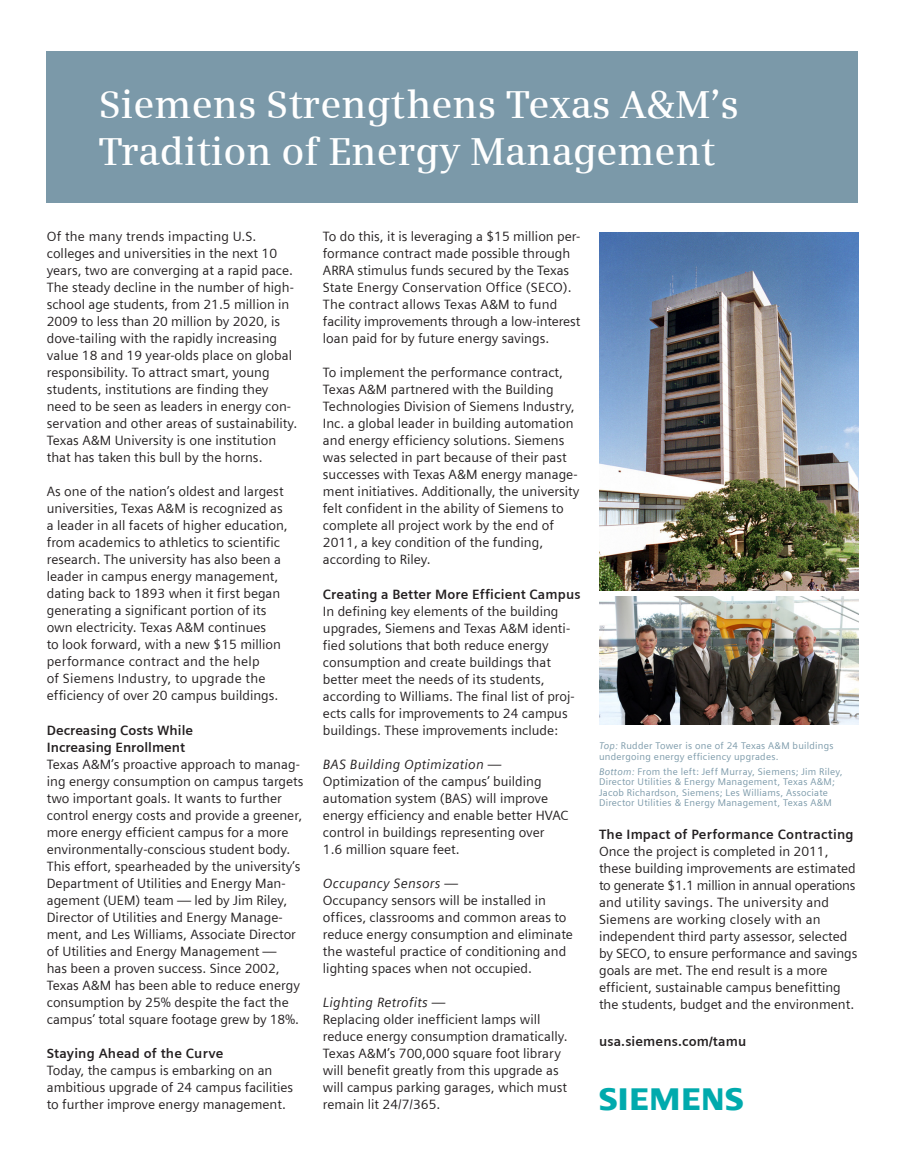
<style>
.page{position:relative;width:905px;height:1175px;background:#fff}
.page>*{position:absolute;margin:0;border:0;box-sizing:border-box;transform-origin:0 0}
._01__Headline__26pt{font:600 39px/46.8px "Siemens Serif";color:#fff}
._04__Marginal_notes{font:31.5px "Siemens Logo";color:#00aaad}
._03__Copy_Roman__9pt{font:13.5px/17px "Siemens Sans";color:#231f20}
._02__Subhead___9pt_4{font:700 13.5px/17px "Siemens Sans";letter-spacing:.01em;color:#231f20}
.copy_italic{font:italic 13.5px "Siemens Sans";letter-spacing:.015em;color:#231f20}
._03__Copy_Roman__9pt-2{font:700 13.5px "Siemens Sans";letter-spacing:.01em;color:#231f20}
._04__Marginal_notes-2{font:9.75px/10.5px "Siemens Sans";letter-spacing:.025em;color:#7b99a9}
.s1{font-style:italic}
</style>
<div class="page">
<div style="left:47px;top:51px;width:811px;height:151px;background:#7b99a9"></div>
<img style="left:599px;top:233px;width:259px;height:357px">
<img style="left:599px;top:596px;width:259px;height:128px">
<p class="_01__Headline__26pt" style="left:99px;top:81px;width:641px">Siemens Strengthens Texas A&amp;M’s<br>Tradition of Energy Management</p>
<p class="_03__Copy_Roman__9pt" style="left:47px;top:228px;width:252px">Of the many trends impacting U.S. colleges and universities in the next 10 years, two are converging at a rapid pace.<br>The steady decline in the number of high&shy;school age students, from 21.5 million in 2009 to less than 20 million by 2020, is dove-tailing with the rapidly increasing value 18 and 19 year-olds place on global responsibility. To attract smart, young students, institutions are finding they need to be seen as leaders in energy con&shy;servation and other areas of sustainability.<br>Texas A&amp;M University is one institution that has taken this bull by the horns.</p>
<p class="_03__Copy_Roman__9pt" style="left:47px;top:483px;width:242px">As one of the nation’s oldest and largest universities, Texas A&amp;M is recognized as a leader in all facets of higher education, from academics to athletics to scientific research. The university has also been a leader in campus energy management, dating back to 1893 when it first began generating a significant portion of its own electricity. Texas A&amp;M continues<br>to look forward, with a new $15 million performance contract and the help<br>of Siemens Industry, to upgrade the efficiency of over 20 campus buildings.</p>
<p class="_02__Subhead___9pt_4" style="left:47px;top:721px;width:148px">Decreasing Costs While<br>Increasing Enrollment</p>
<p class="_03__Copy_Roman__9pt" style="left:47px;top:755px;width:258px">Texas A&amp;M’s proactive approach to manag&shy;ing energy consumption on campus targets two important goals. It wants to further control energy costs and provide a greener, more energy efficient campus for a more environmentally-conscious student body.<br>This effort, spearheaded by the university’s Department of Utilities and Energy Man&shy;agement (UEM) team — led by Jim Riley, Director of Utilities and Energy Manage&shy;ment, and Les Williams, Associate Director of Utilities and Energy Management —<br>has been a proven success. Since 2002, Texas A&amp;M has been able to reduce energy consumption by 25% despite the fact the campus’ total square footage grew by 18%.</p>
<p class="_02__Subhead___9pt_4" style="left:47px;top:1045px;width:178px">Staying Ahead of the Curve</p>
<p class="_03__Copy_Roman__9pt" style="left:47px;top:1062px;width:248px">Today, the campus is embarking on an ambitious upgrade of 24 campus facilities to further improve energy management.</p>
<p class="_03__Copy_Roman__9pt" style="left:323px;top:228px;width:259px">To do this, it is leveraging a $15 million per&shy;formance contract made possible through ARRA stimulus funds secured by the Texas State Energy Conservation Office (SECO).<br>The contract allows Texas A&amp;M to fund facility improvements through a low-interest loan paid for by future energy savings.</p>
<p class="_03__Copy_Roman__9pt" style="left:323px;top:364px;width:258px">To implement the performance contract, Texas A&amp;M partnered with the Building Technologies Division of Siemens Industry, Inc. a global leader in building automation and energy efficiency solutions. Siemens was selected in part because of their past successes with Texas A&amp;M energy manage&shy;ment initiatives. Additionally, the university felt confident in the ability of Siemens to complete all project work by the end of 2011, a key condition of the funding, according to Riley.</p>
<p class="_02__Subhead___9pt_4" style="left:323px;top:585px;width:259px">Creating a Better More Efficient Campus</p>
<p class="_03__Copy_Roman__9pt" style="left:323px;top:602px;width:253px">In defining key elements of the building upgrades, Siemens and Texas A&amp;M identi&shy;fied solutions that both reduce energy consumption and create buildings that better meet the needs of its students, according to Williams. The final list of proj&shy;ects calls for improvements to 24 campus buildings. These improvements include:</p>
<p class="copy_italic" style="left:323px;top:756px;width:180px">BAS Building Optimization —</p>
<p class="_03__Copy_Roman__9pt" style="left:323px;top:772px;width:247px">Optimization of the campus’ building automation system (BAS) will improve energy efficiency and enable better HVAC control in buildings representing over<br>1.6 million square feet.</p>
<p class="copy_italic" style="left:323px;top:875px;width:136px">Occupancy Sensors —</p>
<p class="_03__Copy_Roman__9pt" style="left:323px;top:891px;width:251px">Occupancy sensors will be installed in offices, classrooms and common areas to reduce energy consumption and eliminate the wasteful practice of conditioning and lighting spaces when not occupied.</p>
<p class="copy_italic" style="left:323px;top:994px;width:124px">Lighting Retrofits —</p>
<p class="_03__Copy_Roman__9pt" style="left:323px;top:1010px;width:246px">Replacing older inefficient lamps will reduce energy consumption dramatically.<br>Texas A&amp;M’s 700,000 square foot library will benefit greatly from this upgrade as will campus parking garages, which must remain lit 24/7/365.</p>
<p class="_04__Marginal_notes-2" style="left:599px;top:740px;width:236px"><span class="s1">Top:</span> Rudder Tower is one of 24 Texas A&amp;M buildings undergoing energy efficiency upgrades.</p>
<p class="_04__Marginal_notes-2" style="left:599px;top:766px;width:245px"><span class="s1">Bottom:</span> From the left: Jeff Murray, Siemens; Jim Riley, Director Utilities &amp; Energy Management, Texas A&amp;M; Jacob Richardson, Siemens; Les Williams, Associate Director Utilities &amp; Energy Management, Texas A&amp;M</p>
<p class="_02__Subhead___9pt_4" style="left:599px;top:825px;width:256px">The Impact of Performance Contracting</p>
<p class="_03__Copy_Roman__9pt" style="left:599px;top:842px;width:260px">Once the project is completed in 2011, these building improvements are estimated to generate $1.1 million in annual operations and utility savings. The university and Siemens are working closely with an independent third party assessor, selected by SECO, to ensure performance and savings goals are met. The end result is a more efficient, sustainable campus benefitting the students, budget and the environment.</p>
<p class="_03__Copy_Roman__9pt-2" style="left:599px;top:1033px;width:149px">usa.siemens.com/tamu</p>
<p class="_04__Marginal_notes" style="left:599px;top:1080px;width:146px">s</p>
</div>
